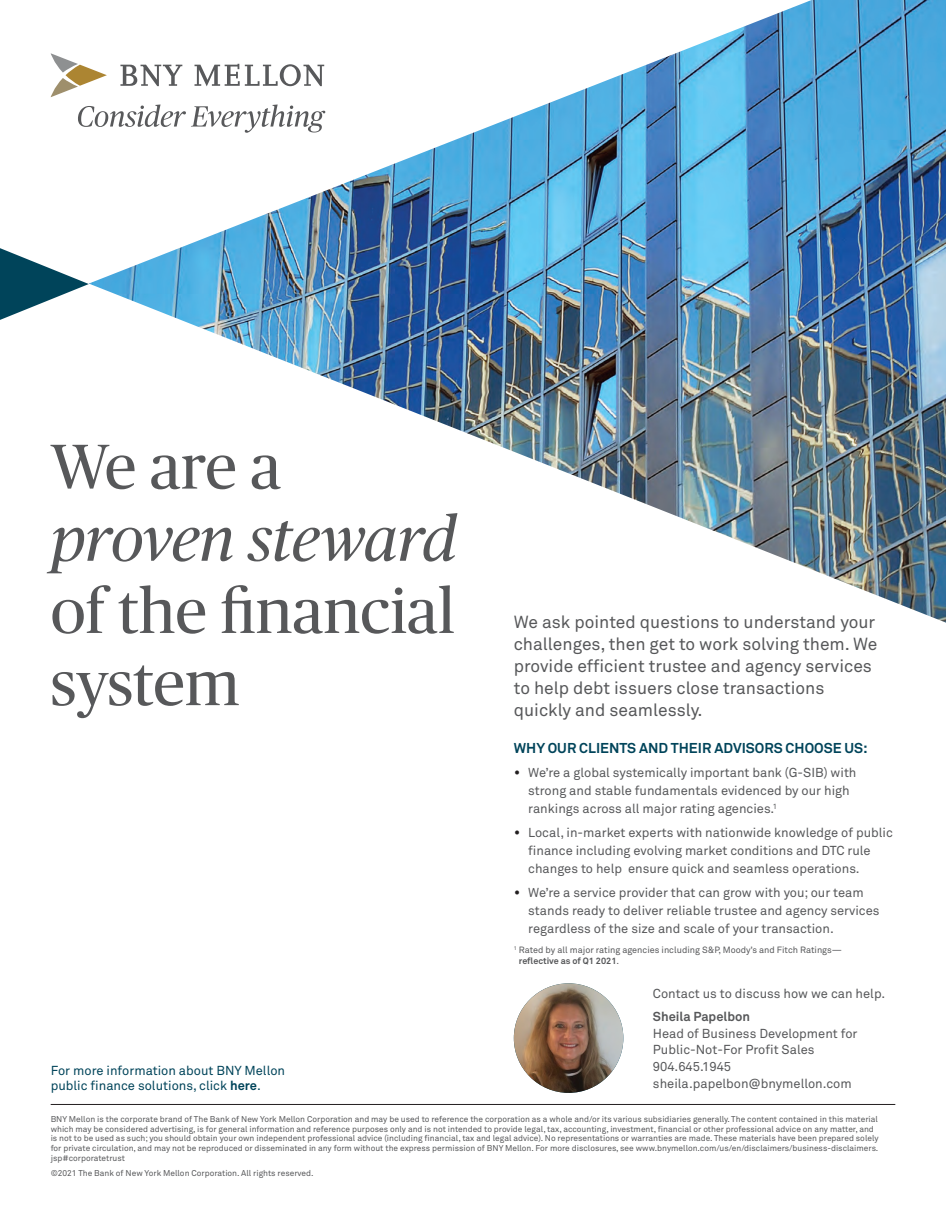
<style>
.page{position:relative;width:946px;height:1216px;background:#fff}
.page>*{position:absolute;margin:0;border:0;box-sizing:border-box;transform-origin:0 0}
.t1{font:63.12px/72.1px "Publico Pro";color:#57585a}
.t2{font:italic 63.12px "Publico Pro";color:#57585a}
.t3{font:17.38px/21.9px "Akkurat Pro";color:#57585a}
.t4{font:700 14.12px "Akkurat Pro";color:#00445a}
.t5{font:12.88px/18px "Akkurat Pro";color:#57585a}
.t6{font:12.88px/15.5px "Akkurat Pro";color:#00445a}
.t7{font:700 12.88px "Akkurat Pro";color:#57585a}
.t8{font:9px/10.9px "Akkurat Pro";color:#57585a}
.t9{font:8.38px/9.6px "Akkurat Pro";color:#57585a}
.s1{font-weight:700}
.s2{font-size:15.5px;color:#231f20}
</style>
<div class="page">
<img style="left:89px;top:0;width:856px;height:623px">
<svg style="left:0;top:248px;width:89px;height:72px"></svg>
<img style="left:513px;top:983px;width:110px;height:109px;border-radius:55px">
<hr style="left:51px;top:1103px;width:843px;height:1px;background:#231f20">
<svg style="left:78px;top:104px;width:247px;height:29px"></svg>
<svg style="left:120px;top:64px;width:204px;height:22px"></svg>
<svg style="left:51px;top:53px;width:56px;height:44px"></svg>
<h1 class="t1" style="left:51px;top:427px;width:232px">We are a</h1>
<h1 class="t2" style="left:51px;top:494px;width:407px">proven steward</h1>
<h1 class="t1" style="left:51px;top:571px;width:405px">of the financial system</h1>
<h3 class="t6" style="left:51px;top:1062px;width:236px">For more information about BNY Mellon public finance solutions, click <span class="s1">here</span>.</h3>
<h2 class="t3" style="left:513px;top:611px;width:365px">We ask pointed questions to understand your challenges, then get to work solving them. We provide efficient trustee and agency services to help debt issuers close transactions quickly and seamlessly.</h2>
<h3 class="t4" style="left:513px;top:739px;width:355px">WHY OUR CLIENTS AND THEIR ADVISORS CHOOSE US:</h3>
<h3 class="t5" style="left:528px;top:763px;width:329px;text-indent:-14px"><span class="s2">•</span> We’re a global systemically important bank (G-SIB) with strong and stable fundamentals evidenced by our high rankings across all major rating agencies.<sup>1</sup></h3>
<h3 class="t5" style="left:528px;top:823px;width:366px;text-indent:-14px"><span class="s2">•</span> Local, in-market experts with nationwide knowledge of public finance including evolving market conditions and DTC rule changes to help ensure quick and seamless operations.</h3>
<h3 class="t5" style="left:528px;top:883px;width:352px;text-indent:-14px"><span class="s2">•</span> We’re a service provider that can grow with you; our team stands ready to deliver reliable trustee and agency services regardless of the size and scale of your transaction.</h3>
<p class="t8" style="left:518px;top:944px;width:324px;text-indent:-5px"><sup>1</sup> Rated by all major rating agencies including S&amp;P, Moody’s and Fitch Ratings— <span class="s1">reflective as of Q1 2021</span>.</p>
<h3 class="t5" style="left:652px;top:984px;width:234px">Contact us to discuss how we can help.</h3>
<h3 class="t7" style="left:652px;top:1008px;width:99px">Sheila Papelbon</h3>
<h3 class="t5" style="left:652px;top:1024px;width:206px;line-height:16.8px">Head of Business Development for<br>Public-Not-For Profit Sales<br>904.645.1945 sheila.papelbon@bnymellon.com</h3>
<p class="t9" style="left:51px;top:1114px;width:829px">BNY Mellon is the corporate brand of The Bank of New York Mellon Corporation and may be used to reference the corporation as a whole and/or its various subsidiaries generally. The content contained in this material which may be considered advertising, is for general information and reference purposes only and is not intended to provide legal, tax, accounting, investment, financial or other professional advice on any matter, and is not to be used as such; you should obtain your own independent professional advice (including financial, tax and legal advice). No representations or warranties are made. These materials have been prepared solely for private circulation, and may not be reproduced or disseminated in any form without the express permission of BNY Mellon. For more disclosures, see www.bnymellon.com/us/en/disclaimers/business-disclaimers. jsp#corporatetrust</p>
<p class="t9" style="left:51px;top:1168px;width:264px">©2021 The Bank of New York Mellon Corporation. All rights reserved.</p>
</div>
